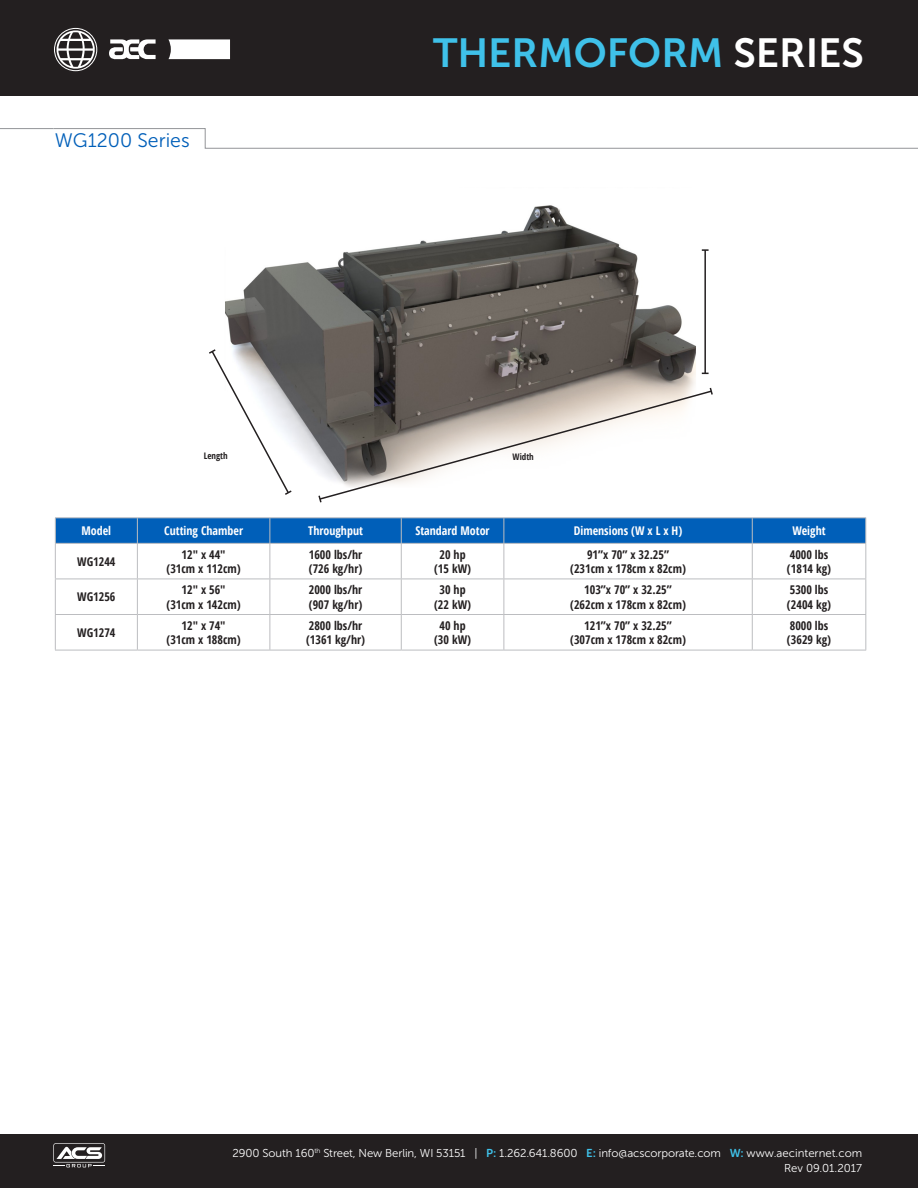
<style>
.page{position:relative;width:918px;height:1188px;background:#fff}
.page>*{position:absolute;margin:0;border:0;box-sizing:border-box;transform-origin:0 0}
.t1{font:40.5px "Museo Sans 700";color:#3fc1e9}
.page-text-featured-p{font:19.5px "Museo Sans 300";color:#005fb9}
.t2{font:700 condensed 12px/14.4px "Open Sans";color:#231f20;text-align:center}
.t3{font:700 condensed 12px "Open Sans";color:#fff}
.t4{font:11.4px "Museo Sans 300";letter-spacing:-.01em;color:#fff}
.t5{font:700 condensed 9px "Open Sans";color:#231f20}
.s1{color:#fff}
.s2{font-family:"Museo Sans 700";color:#3fc1e9}
</style>
<div class="page">
<div style="left:0;top:0;width:918px;height:95px;background:#231f20"></div>
<div style="left:0;top:1134px;width:918px;height:54px;background:#231f20"></div>
<svg style="left:53px;top:1143px;width:52px;height:24px"></svg>
<svg style="left:168px;top:39px;width:62px;height:20px"></svg>
<svg style="left:54px;top:28px;width:43px;height:43px"></svg>
<svg style="left:109px;top:39px;width:47px;height:20px"></svg>
<svg style="left:0;top:128px;width:918px;height:21px"></svg>
<hr style="left:55px;top:517px;width:82px;height:1px;background:#bcbdc0">
<hr style="left:137px;top:517px;width:133px;height:1px;background:#bcbdc0">
<hr style="left:270px;top:517px;width:131px;height:1px;background:#bcbdc0">
<hr style="left:401px;top:517px;width:103px;height:1px;background:#bcbdc0">
<hr style="left:504px;top:517px;width:248px;height:1px;background:#bcbdc0">
<hr style="left:752px;top:517px;width:114px;height:1px;background:#bcbdc0">
<svg style="left:55px;top:518px;width:811px;height:25px;background:#0561b9"></svg>
<hr style="left:55px;top:543px;width:82px;height:1px;background:#bcbdc0">
<hr style="left:55px;top:544px;width:1px;height:35px;background:#bcbdc0">
<hr style="left:137px;top:543px;width:133px;height:1px;background:#bcbdc0">
<hr style="left:137px;top:544px;width:1px;height:35px;background:#bcbdc0">
<hr style="left:270px;top:543px;width:131px;height:1px;background:#bcbdc0">
<hr style="left:270px;top:544px;width:1px;height:35px;background:#bcbdc0">
<hr style="left:401px;top:543px;width:103px;height:1px;background:#bcbdc0">
<hr style="left:401px;top:544px;width:1px;height:35px;background:#bcbdc0">
<hr style="left:504px;top:543px;width:248px;height:1px;background:#bcbdc0">
<hr style="left:504px;top:544px;width:1px;height:35px;background:#bcbdc0">
<hr style="left:752px;top:543px;width:114px;height:1px;background:#bcbdc0">
<hr style="left:752px;top:544px;width:1px;height:35px;background:#bcbdc0">
<hr style="left:865px;top:544px;width:1px;height:35px;background:#bcbdc0">
<hr style="left:55px;top:579px;width:82px;height:1px;background:#bcbdc0">
<hr style="left:55px;top:579px;width:1px;height:35px;background:#bcbdc0">
<hr style="left:137px;top:579px;width:133px;height:1px;background:#bcbdc0">
<hr style="left:137px;top:579px;width:1px;height:35px;background:#bcbdc0">
<hr style="left:270px;top:579px;width:131px;height:1px;background:#bcbdc0">
<hr style="left:270px;top:579px;width:1px;height:35px;background:#bcbdc0">
<hr style="left:401px;top:579px;width:103px;height:1px;background:#bcbdc0">
<hr style="left:401px;top:579px;width:1px;height:35px;background:#bcbdc0">
<hr style="left:504px;top:579px;width:248px;height:1px;background:#bcbdc0">
<hr style="left:504px;top:579px;width:1px;height:35px;background:#bcbdc0">
<hr style="left:752px;top:579px;width:114px;height:1px;background:#bcbdc0">
<hr style="left:752px;top:579px;width:1px;height:35px;background:#bcbdc0">
<hr style="left:865px;top:579px;width:1px;height:35px;background:#bcbdc0">
<hr style="left:55px;top:614px;width:82px;height:1px;background:#bcbdc0">
<hr style="left:55px;top:615px;width:1px;height:35px;background:#bcbdc0">
<hr style="left:137px;top:614px;width:133px;height:1px;background:#bcbdc0">
<hr style="left:137px;top:615px;width:1px;height:35px;background:#bcbdc0">
<hr style="left:270px;top:614px;width:131px;height:1px;background:#bcbdc0">
<hr style="left:270px;top:615px;width:1px;height:35px;background:#bcbdc0">
<hr style="left:401px;top:614px;width:103px;height:1px;background:#bcbdc0">
<hr style="left:401px;top:615px;width:1px;height:35px;background:#bcbdc0">
<hr style="left:504px;top:614px;width:248px;height:1px;background:#bcbdc0">
<hr style="left:504px;top:615px;width:1px;height:35px;background:#bcbdc0">
<hr style="left:752px;top:614px;width:114px;height:1px;background:#bcbdc0">
<hr style="left:752px;top:615px;width:1px;height:35px;background:#bcbdc0">
<hr style="left:865px;top:615px;width:1px;height:35px;background:#bcbdc0">
<hr style="left:55px;top:650px;width:82px;height:1px;background:#bcbdc0">
<hr style="left:137px;top:650px;width:133px;height:1px;background:#bcbdc0">
<hr style="left:270px;top:650px;width:131px;height:1px;background:#bcbdc0">
<hr style="left:401px;top:650px;width:103px;height:1px;background:#bcbdc0">
<hr style="left:504px;top:650px;width:248px;height:1px;background:#bcbdc0">
<hr style="left:752px;top:650px;width:114px;height:1px;background:#bcbdc0">
<img style="left:225px;top:205px;width:480px;height:264px">
<svg style="left:318px;top:389px;width:391px;height:110px"></svg>
<svg style="left:709px;top:387px;width:4px;height:8px"></svg>
<svg style="left:318px;top:494px;width:5px;height:9px"></svg>
<svg style="left:209px;top:348px;width:84px;height:147px"></svg>
<hr style="left:704px;top:250px;width:2px;height:123px;background:#231f20">
<svg style="left:702px;top:249px;width:7px;height:2px"></svg>
<p class="page-text-featured-p" style="left:55px;top:130px;width:136px">WG1200 Series</p>
<p class="t1" style="left:433px;top:30px;width:432px">THERMOFORM <span class="s1">SERIES</span></p>
<p class="t5" style="left:204px;top:449px;width:25px">Length</p>
<p class="t5" style="left:513px;top:450px;width:23px">Width</p>
<p class="t3" style="left:82px;top:522px;width:31px">Model</p>
<p class="t3" style="left:164px;top:522px;width:80px">Cutting Chamber</p>
<p class="t3" style="left:308px;top:522px;width:56px">Throughput</p>
<p class="t3" style="left:415px;top:522px;width:76px">Standard Motor</p>
<p class="t3" style="left:574px;top:522px;width:110px">Dimensions (W x L x H)</p>
<p class="t3" style="left:792px;top:522px;width:35px">Weight</p>
<p class="t2" style="left:77px;top:554px;width:40px">WG1244</p>
<p class="t2" style="left:309px;top:547px;width:55px">1600 lbs/hr</p>
<p class="t2" style="left:309px;top:561px;width:55px">(726 kg/hr)</p>
<p class="t2" style="left:440px;top:547px;width:28px">20 hp</p>
<p class="t2" style="left:434px;top:561px;width:39px">(15 kW)</p>
<p class="t2" style="left:570px;top:547px;width:117px">91”x 70” x 32.25” (231cm x 178cm x 82cm)</p>
<p class="t2" style="left:790px;top:547px;width:40px">4000 lbs</p>
<p class="t2" style="left:182px;top:547px;width:46px">12" x 44"</p>
<p class="t2" style="left:167px;top:561px;width:76px">(31cm x 112cm)</p>
<p class="t2" style="left:787px;top:561px;width:46px">(1814 kg)</p>
<p class="t2" style="left:77px;top:589px;width:40px">WG1256</p>
<p class="t2" style="left:77px;top:625px;width:40px">WG1274</p>
<p class="t2" style="left:182px;top:582px;width:46px">12" x 56"</p>
<p class="t2" style="left:167px;top:597px;width:76px">(31cm x 142cm)</p>
<p class="t2" style="left:182px;top:618px;width:46px">12" x 74"</p>
<p class="t2" style="left:167px;top:632px;width:76px">(31cm x 188cm)</p>
<p class="t2" style="left:309px;top:582px;width:55px">2000 lbs/hr</p>
<p class="t2" style="left:309px;top:597px;width:55px">(907 kg/hr)</p>
<p class="t2" style="left:309px;top:618px;width:55px">2800 lbs/hr</p>
<p class="t2" style="left:306px;top:632px;width:61px">(1361 kg/hr)</p>
<p class="t2" style="left:440px;top:582px;width:28px">30 hp</p>
<p class="t2" style="left:434px;top:597px;width:39px">(22 kW)</p>
<p class="t2" style="left:440px;top:618px;width:28px">40 hp</p>
<p class="t2" style="left:434px;top:632px;width:39px">(30 kW)</p>
<p class="t2" style="left:570px;top:582px;width:117px">103”x 70” x 32.25” (262cm x 178cm x 82cm)</p>
<p class="t2" style="left:790px;top:582px;width:40px">5300 lbs</p>
<p class="t2" style="left:787px;top:597px;width:46px">(2404 kg)</p>
<p class="t2" style="left:570px;top:618px;width:117px">121”x 70” x 32.25” (307cm x 178cm x 82cm)</p>
<p class="t2" style="left:790px;top:618px;width:40px">8000 lbs</p>
<p class="t2" style="left:787px;top:632px;width:46px">(3629 kg)</p>
<p class="t4" style="left:233px;top:1147px;width:631px">2900 South 160<sup>th</sup> Street, New Berlin, WI 53151 | <span class="s2">P:</span> 1.262.641.8600 <span class="s2">E:</span> info@acscorporate.com <span class="s2">W:</span> www.aecinternet.com</p>
<p class="t4" style="left:784px;top:1162px;width:80px">Rev 09.01.2017</p>
</div>
